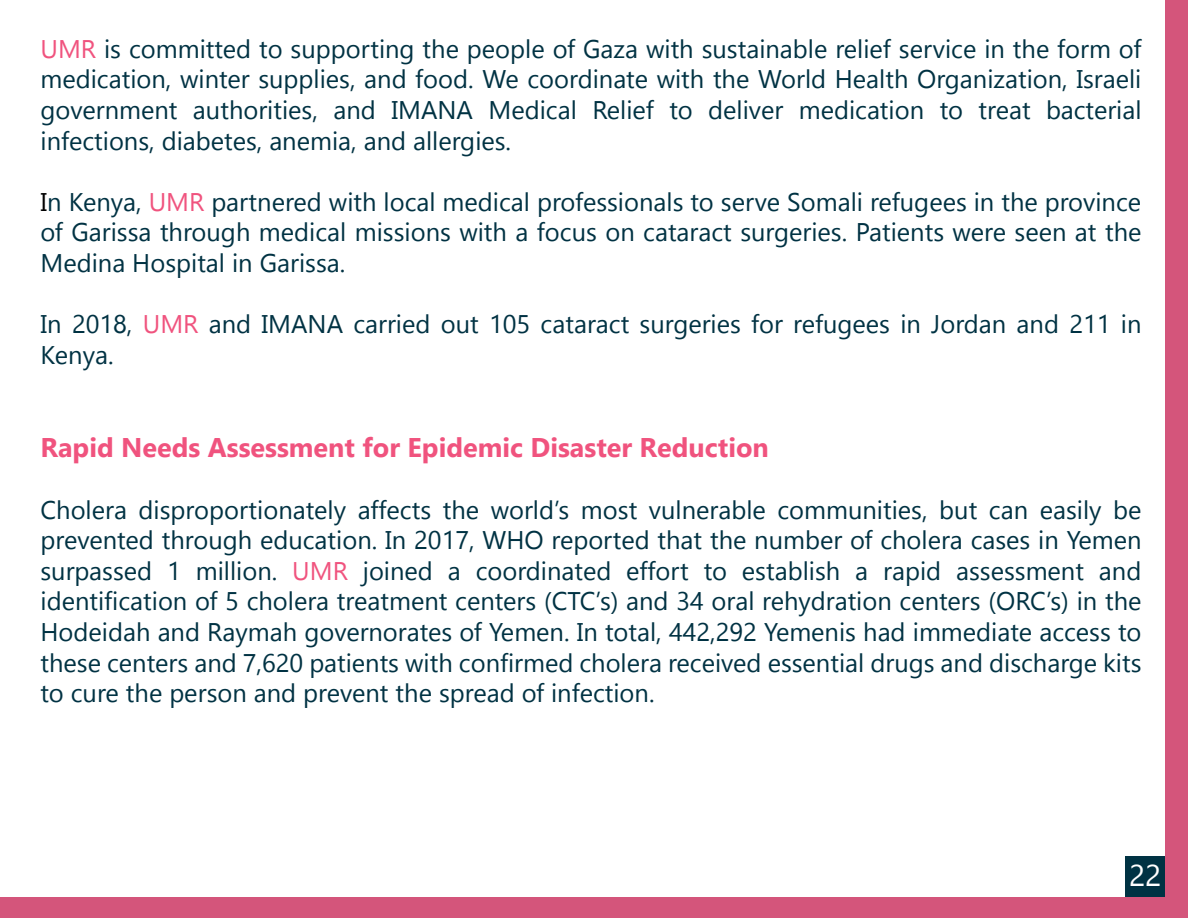
<style>
.page{position:relative;width:1188px;height:918px;background:#fff}
.page>*{position:absolute;margin:0;border:0;box-sizing:border-box;transform-origin:0 0}
.t1{font:30px "Gadugi";color:#fff}
.t2{font:700 27px "Gadugi";color:#f0537e}
.t3{font:25.5px/30.6px "Gadugi";color:#003243;text-align:justify}
.s1{color:#f0537e}
.s2{color:#010101}
</style>
<div class="page">
<div style="left:1125px;top:856px;width:41px;height:41px;background:#003243"></div>
<div style="left:1166px;top:0;width:22px;height:918px;background:#d4557b"></div>
<div style="left:0;top:897px;width:1188px;height:21px;background:#d4557b"></div>
<p class="t3" style="left:40px;top:33px;width:1103px"><span class="s1">UMR</span> is committed to supporting the people of Gaza with sustainable relief service in the form of medication, winter supplies, and food. We coordinate with the World Health Organization, Israeli government authorities, and IMANA Medical Relief to deliver medication to treat bacterial infections, diabetes, anemia, and allergies.</p>
<p class="t3" style="left:40px;top:186px;width:1102px"><span class="s2">I</span>n Kenya, <span class="s1">UMR</span> partnered with local medical professionals to serve Somali refugees in the province of Garissa through medical missions with a focus on cataract surgeries. Patients were seen at the Medina Hospital in Garissa.</p>
<p class="t3" style="left:40px;top:309px;width:1102px">In 2018, <span class="s1">UMR</span> and IMANA carried out 105 cataract surgeries for refugees in Jordan and 211 in<br>Kenya.</p>
<p class="t2" style="left:40px;top:432px;width:730px">Rapid Needs Assessment for Epidemic Disaster Reduction</p>
<p class="t3" style="left:40px;top:494px;width:1103px">Cholera disproportionately affects the world’s most vulnerable communities, but can easily be prevented through education. In 2017, WHO reported that the number of cholera cases in Yemen surpassed 1 million. <span class="s1">UMR</span> joined a coordinated effort to establish a rapid assessment and identification of 5 cholera treatment centers (CTC’s) and 34 oral rehydration centers (ORC’s) in the Hodeidah and Raymah governorates of Yemen. In total, 442,292 Yemenis had immediate access to these centers and 7,620 patients with confirmed cholera received essential drugs and discharge kits to cure the person and prevent the spread of infection.</p>
<p class="t1" style="left:1129px;top:858px;width:34px">22</p>
</div>
